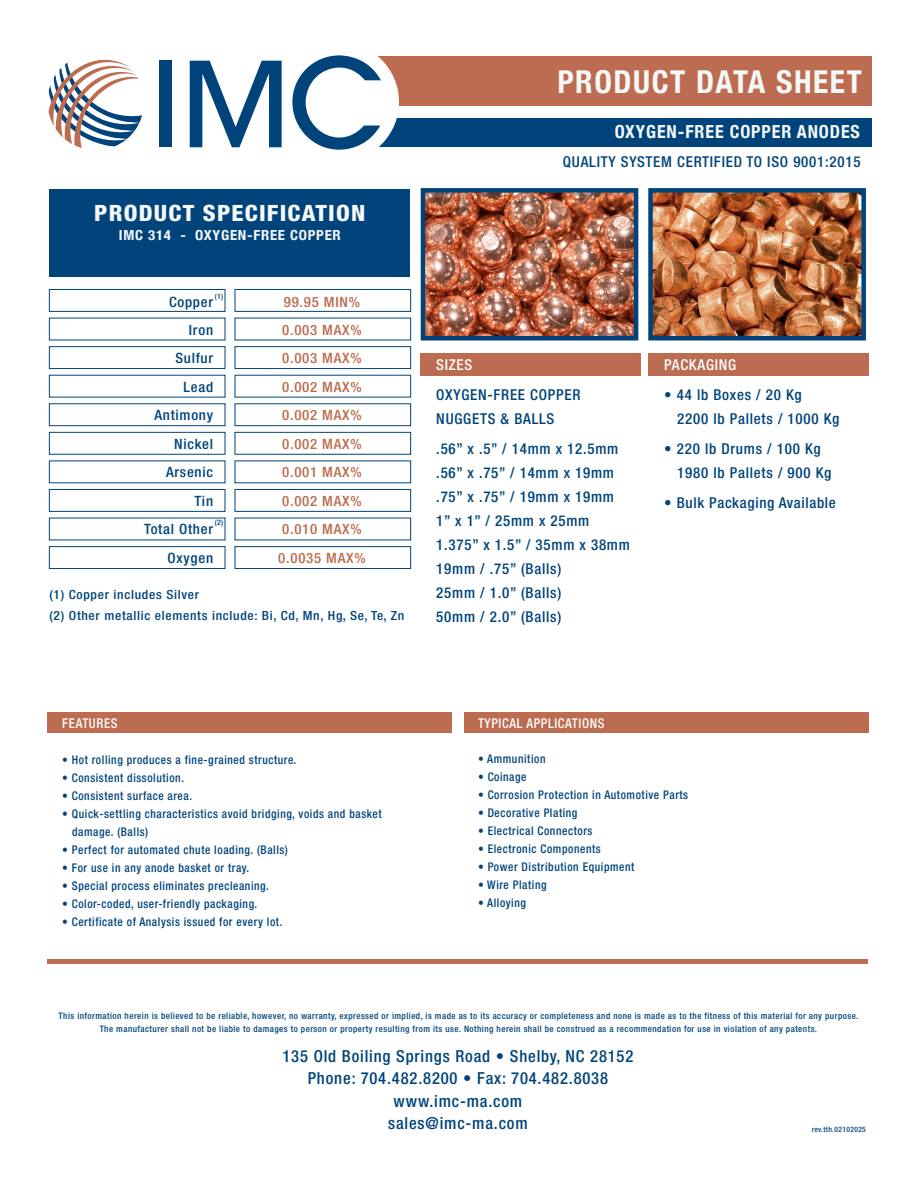
<style>
.page{position:relative;width:918px;height:1188px;background:#fff}
.page>*{position:absolute;margin:0;border:0;box-sizing:border-box;transform-origin:0 0}
.t1{font:700 condensed 31.5px "Helvetica Neue";letter-spacing:.05em;color:#f6f8f8}
.t2{font:800 condensed 22.5px "Helvetica Neue LT Pro";letter-spacing:.05em;color:#f6f8f8;scale:1.07 1}
.t3{font:700 condensed 18px "Helvetica Neue";letter-spacing:.05em;color:#f6f8f8}
.t4{font:500 condensed 16.65px/22.5px "Helvetica Neue";letter-spacing:.05em;color:#00447b;text-align:center}
.t5{font:500 condensed 15px/24px "Helvetica Neue";letter-spacing:.05em;color:#00447b}
.t6{font:500 condensed 15px "Helvetica Neue";letter-spacing:.05em;color:#fff}
.t7{font:500 condensed 14.25px/28.5px "Helvetica Neue";letter-spacing:.05em;color:#bc6c50;text-align:center;scale:1.04 1}
.t8{font:500 condensed 14.25px/28.5px "Helvetica Neue";letter-spacing:.05em;color:#00447b;text-align:right;scale:1.04 1}
.t9{font:700 condensed 13.95px "Helvetica Neue";letter-spacing:.05em;color:#f6f8f8;scale:1.07 1}
.t10{font:500 condensed 13.5px "Helvetica Neue";letter-spacing:.05em;color:#fff;scale:.96 1}
.t11{font:500 condensed 12.6px/21px "Helvetica Neue";letter-spacing:.05em;color:#00447b;scale:1.07 1}
.t12{font:500 condensed 12px/18px "Helvetica Neue";letter-spacing:.05em;color:#00447b;scale:.96 1}
.t13{font:500 condensed 9px/13.5px "Helvetica Neue";letter-spacing:.05em;color:#00447b;text-align:center}
.t14{font:500 condensed 7.5px "Helvetica Neue";letter-spacing:.05em;color:#00447b}
.t15{font:500 condensed 7.5px "Helvetica Neue";letter-spacing:.05em;color:#00447b;scale:1.04 1}
</style>
<div class="page">
<img style="left:653px;top:193px;width:208px;height:143px">
<img style="left:426px;top:193px;width:207px;height:143px">
<div style="left:351px;top:56px;width:521px;height:49px;background:#bc6c50"></div>
<div style="left:351px;top:119px;width:521px;height:28px;background:#00447b"></div>
<div style="left:279px;top:42px;width:120px;height:120px;background:#fff;border-radius:50%"></div>
<div style="left:49px;top:189px;width:361px;height:87px;background:#00447b"></div>
<svg style="left:48px;top:59px;width:95px;height:89px"></svg>
<div style="left:160px;top:61px;width:12px;height:86px;background:#00447b"></div>
<svg style="left:190px;top:61px;width:92px;height:86px"></svg>
<svg style="left:292px;top:55px;width:89px;height:95px"></svg>
<div style="left:49px;top:289px;width:176px;height:23px;border:1px solid #00447b"></div>
<div style="left:235px;top:289px;width:176px;height:23px;border:1px solid #00447b"></div>
<div style="left:49px;top:346px;width:176px;height:23px;border:1px solid #00447b"></div>
<div style="left:235px;top:346px;width:176px;height:23px;border:1px solid #00447b"></div>
<div style="left:49px;top:403px;width:176px;height:23px;border:1px solid #00447b"></div>
<div style="left:235px;top:403px;width:176px;height:23px;border:1px solid #00447b"></div>
<div style="left:49px;top:432px;width:176px;height:23px;border:1px solid #00447b"></div>
<div style="left:235px;top:432px;width:176px;height:23px;border:1px solid #00447b"></div>
<div style="left:49px;top:489px;width:176px;height:23px;border:1px solid #00447b"></div>
<div style="left:235px;top:489px;width:176px;height:23px;border:1px solid #00447b"></div>
<div style="left:49px;top:546px;width:176px;height:23px;border:1px solid #00447b"></div>
<div style="left:235px;top:546px;width:176px;height:23px;border:1px solid #00447b"></div>
<div style="left:648px;top:353px;width:220px;height:22px;background:#bc6c50"></div>
<div style="left:421px;top:353px;width:220px;height:22px;background:#bc6c50"></div>
<div style="left:47px;top:712px;width:405px;height:21px;background:#bc6c50"></div>
<div style="left:464px;top:712px;width:405px;height:21px;background:#bc6c50"></div>
<div style="left:648px;top:188px;width:218px;height:153px;border:4px solid #00447b"></div>
<hr style="left:47px;top:960px;width:821px;height:4px;background:#bc6c50">
<div style="left:421px;top:188px;width:217px;height:153px;border:4px solid #00447b"></div>
<h1 class="t1" style="left:557px;top:55px;width:306px">PRODUCT DATA SHEET</h1>
<h3 class="t3" style="left:615px;top:117px;width:247px">OXYGEN-FREE COPPER ANODES</h3>
<h2 class="t2" style="left:94px;top:199px;width:255px">PRODUCT SPECIFICATION</h2>
<p class="t9" style="left:119px;top:224px;width:209px">IMC 314 - OXYGEN-FREE COPPER</p>
<p class="t15" style="left:215px;top:292px;width:10px">(1)</p>
<p class="t8" style="left:144px;top:287px;width:68px">Copper<br>Iron<br>Sulfur<br>Lead<br>Antimony<br>Nickel<br>Arsenic<br>Tin<br>Total Other<br>Oxygen</p>
<p class="t7" style="left:278px;top:287px;width:85px">99.95 MIN%<br>0.003 MAX%<br>0.003 MAX%<br>0.002 MAX%<br>0.002 MAX%<br>0.002 MAX%<br>0.001 MAX%<br>0.002 MAX%<br>0.010 MAX%<br>0.0035 MAX%</p>
<p class="t11" style="left:49px;top:584px;width:333px">(1) Copper includes Silver<br>(2) Other metallic elements include: Bi, Cd, Mn, Hg, Se, Te, Zn</p>
<p class="t15" style="left:215px;top:518px;width:10px">(2)</p>
<p class="t5" style="left:563px;top:149px;width:299px">QUALITY SYSTEM CERTIFIED TO ISO 9001:2015</p>
<p class="t6" style="left:436px;top:356px;width:38px">SIZES</p>
<p class="t5" style="left:436px;top:383px;width:146px">OXYGEN-FREE COPPER<br>NUGGETS &amp; BALLS</p>
<p class="t5" style="left:436px;top:437px;width:195px">.56” x .5” / 14mm x 12.5mm .56” x .75” / 14mm x 19mm .75” x .75” / 19mm x 19mm<br>1” x 1” / 25mm x 25mm<br>1.375” x 1.5” / 35mm x 38mm<br>19mm / .75” (Balls)<br>25mm / 1.0” (Balls)<br>50mm / 2.0” (Balls)</p>
<p class="t6" style="left:664px;top:356px;width:74px">PACKAGING</p>
<p class="t5" style="left:677px;top:383px;width:164px;text-indent:-13px">• 44 lb Boxes / 20 Kg<br>2200 lb Pallets / 1000 Kg</p>
<p class="t5" style="left:677px;top:437px;width:156px;text-indent:-13px">• 220 lb Drums / 100 Kg<br>1980 lb Pallets / 900 Kg</p>
<p class="t5" style="left:664px;top:491px;width:173px">• Bulk Packaging Available</p>
<p class="t10" style="left:62px;top:716px;width:59px">FEATURES</p>
<p class="t12" style="left:62px;top:751px;width:245px">• Hot rolling produces a fine-grained structure.</p>
<p class="t12" style="left:62px;top:769px;width:129px">• Consistent dissolution.</p>
<p class="t12" style="left:62px;top:787px;width:137px">• Consistent surface area.</p>
<p class="t12" style="left:72px;top:805px;width:324px;text-indent:-10px">• Quick-settling characteristics avoid bridging, voids and basket damage. (Balls)</p>
<p class="t12" style="left:62px;top:841px;width:237px">• Perfect for automated chute loading. (Balls)</p>
<p class="t12" style="left:62px;top:859px;width:196px">• For use in any anode basket or tray.</p>
<p class="t12" style="left:62px;top:877px;width:217px">• Special process eliminates precleaning.</p>
<p class="t12" style="left:62px;top:895px;width:205px">• Color-coded, user-friendly packaging.</p>
<p class="t12" style="left:62px;top:913px;width:231px">• Certificate of Analysis issued for every lot.</p>
<p class="t10" style="left:478px;top:716px;width:133px">TYPICAL APPLICATIONS</p>
<p class="t12" style="left:478px;top:750px;width:72px">• Ammunition</p>
<p class="t12" style="left:478px;top:768px;width:52px">• Coinage</p>
<p class="t12" style="left:478px;top:786px;width:220px">• Corrosion Protection in Automotive Parts</p>
<p class="t12" style="left:478px;top:804px;width:105px">• Decorative Plating</p>
<p class="t12" style="left:478px;top:822px;width:121px">• Electrical Connectors</p>
<p class="t12" style="left:478px;top:840px;width:129px">• Electronic Components</p>
<p class="t12" style="left:478px;top:858px;width:164px">• Power Distribution Equipment</p>
<p class="t12" style="left:478px;top:876px;width:73px">• Wire Plating</p>
<p class="t12" style="left:478px;top:894px;width:52px">• Alloying</p>
<p class="t13" style="left:59px;top:1009px;width:801px">This information herein is believed to be reliable, however, no warranty, expressed or implied, is made as to its accuracy or completeness and none is made as to the fitness of this material for any purpose.<br>The manufacturer shall not be liable to damages to person or property resulting from its use. Nothing herein shall be construed as a recommendation for use in violation of any patents.</p>
<h3 class="t4" style="left:282px;top:1045px;width:352px">135 Old Boiling Springs Road • Shelby, NC 28152<br>Phone: 704.482.8200 • Fax: 704.482.8038 www.imc-ma.com<br>sales@imc-ma.com</h3>
<p class="t14" style="left:812px;top:1125px;width:56px">rev.tth.02102025</p>
</div>
